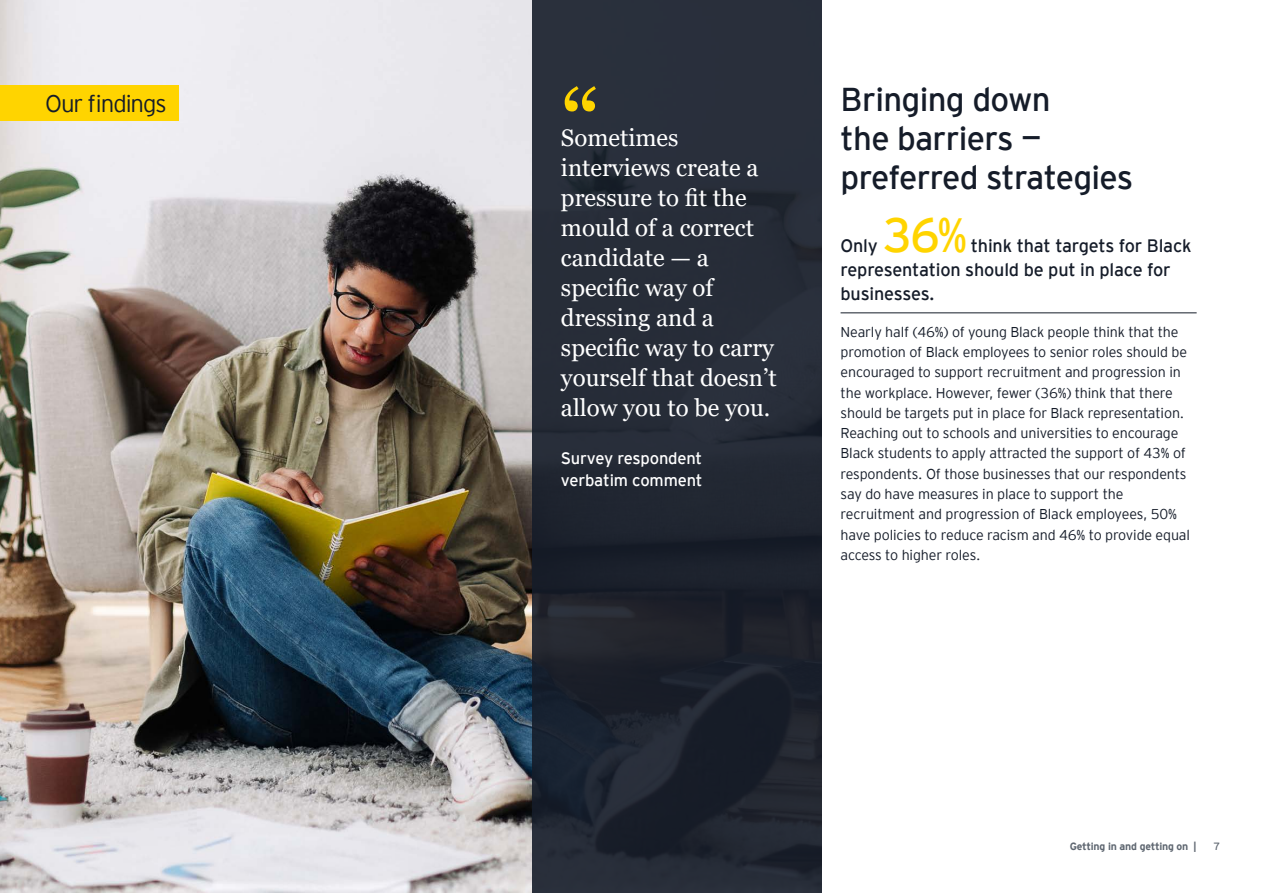
<style>
.page{position:relative;width:1263px;height:893px;background:#fff}
.page>*{position:absolute;margin:0;border:0;box-sizing:border-box;transform-origin:0 0}
.t1{font:96px "Georgia";color:#ffd400}
.t2{font:48px "EY Interstate";color:#ffd400}
.t3{font:33px/39px "EY Interstate";letter-spacing:-.02em;color:#151c29}
.t4{font:24px/30px "Georgia";color:#fff}
.t5{font:300 24px "EY Interstate";letter-spacing:-.05em;color:#151c29}
.t6{font:18px/24px "EY Interstate";letter-spacing:-.01em;color:#151c29}
.t7{font:16.5px/22.5px "EY Interstate";letter-spacing:-.01em;color:#fff}
.t8{font:300 14.25px/20.2px "EY Interstate";letter-spacing:-.01em;color:#151c29}
.t9{font:700 10.5px "EY Interstate";letter-spacing:-.02em;color:#5f6771}
.t10{font:10.5px "EY Interstate";color:#5f6771}
</style>
<div class="page">
<img style="left:0;top:0;width:532px;height:893px">
<div style="left:0;top:85px;width:179px;height:35px;background:#ffd400"></div>
<div style="left:532px;top:0;width:289px;height:893px;background:linear-gradient(to right,#232935,#232833)"></div>
<hr style="left:840px;top:312px;width:357px;height:1px;background:#151c29">
<h3 class="t5" style="left:45px;top:86px;width:123px">Our findings</h3>
<h1 class="t1" style="left:561px;top:66px;width:41px">“</h1>
<h3 class="t3" style="left:840px;top:78px;width:294px">Bringing down<br>the barriers — preferred strategies</h3>
<h3 class="t4" style="left:561px;top:123px;width:217px">Sometimes interviews create a pressure to fit the mould of a correct candidate — a specific way of dressing and a specific way to carry yourself that doesn’t allow you to be you.</h3>
<p class="t7" style="left:561px;top:446px;width:143px">Survey respondent verbatim comment</p>
<h2 class="t2" style="left:882px;top:201px;width:86px">36%</h2>
<p class="t6" style="left:840px;top:232px;width:353px;text-indent:130px">think that targets for Black representation should be put in place for businesses.</p>
<p class="t8" style="left:840px;top:321px;width:351px">Nearly half (46%) of young Black people think that the promotion of Black employees to senior roles should be encouraged to support recruitment and progression in the workplace. However, fewer (36%) think that there should be targets put in place for Black representation.<br>Reaching out to schools and universities to encourage Black students to apply attracted the support of 43% of respondents. Of those businesses that our respondents say do have measures in place to support the recruitment and progression of Black employees, 50% have policies to reduce racism and 46% to provide equal access to higher roles.</p>
<p class="t6" style="left:840px;top:232px;width:39px">Only</p>
<p class="t9" style="left:1070px;top:839px;width:128px">Getting in and getting on |</p>
<p class="t10" style="left:1213px;top:839px;width:8px">7</p>
</div>
